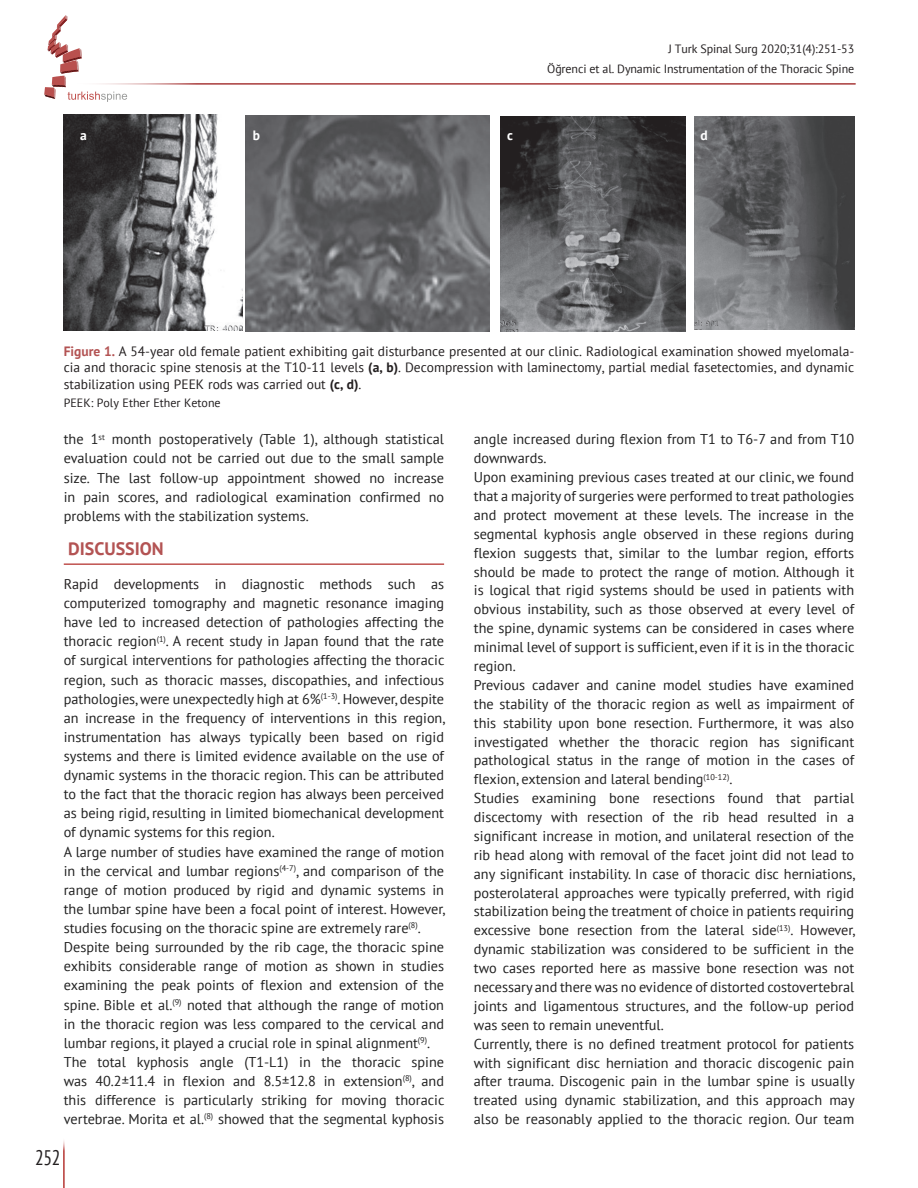
<style>
.page{position:relative;width:918px;height:1188px;background:#fff}
.page>*{position:absolute;margin:0;border:0;box-sizing:border-box;transform-origin:0 0}
.t1{font:condensed 21px "PT Sans";color:#231f20;scale:.92 1}
.ARA_BASLIKkkkkk{font:700 18px "PT Sans";color:#b35353}
.YAZI{font:14.25px/18.9px "PT Sans";color:#202020;text-align:justify}
.resim_altı{font:13.5px/16.2px "PT Sans";color:#231f20;text-align:justify}
.resim_altı-2{font:700 13.5px "PT Sans";color:#fff}
.resim_altı-3{font:12px "PT Sans";letter-spacing:-.01em;color:#231f20}
.s1{font-weight:700;color:#b35353}
.s2{font-weight:700}
.s3{color:#231f20}
</style>
<div class="page">
<div style="left:69px;top:83px;width:786px;height:2px;background:#b35353;border:1px solid #b35353"></div>
<svg style="left:44px;top:15px;width:83px;height:87px"></svg>
<hr style="left:63px;top:1138px;width:1px;height:50px;background:#c0524f">
<hr style="left:64px;top:563px;width:380px;height:2px;background:#c0524f">
<img style="left:64px;top:115px;width:178px;height:215px">
<img style="left:246px;top:116px;width:243px;height:216px">
<img style="left:500px;top:116px;width:185px;height:216px">
<img style="left:694px;top:116px;width:160px;height:214px">
<p class="resim_altı-3" style="left:668px;top:41px;width:187px">J Turk Spinal Surg 2020;31(4):251-53</p>
<p class="resim_altı-3" style="left:547px;top:61px;width:308px">Öğrenci et al. Dynamic Instrumentation of the Thoracic Spine</p>
<p class="resim_altı-2" style="left:80px;top:126px;width:8px">a</p>
<p class="resim_altı-2" style="left:253px;top:126px;width:9px">b</p>
<p class="resim_altı-2" style="left:507px;top:126px;width:7px">c</p>
<p class="resim_altı-2" style="left:701px;top:126px;width:9px">d</p>
<p class="resim_altı" style="left:64px;top:343px;width:792px"><span class="s1">Figure 1.</span> A 54-year old female patient exhibiting gait disturbance presented at our clinic. Radiological examination showed myelomala&shy;cia and thoracic spine stenosis at the T10-11 levels <span class="s2">(a, b)</span>. Decompression with laminectomy, partial medial fasetectomies, and dynamic stabilization using PEEK rods was carried out <span class="s2">(c, d)</span>.</p>
<p class="resim_altı-3" style="left:64px;top:395px;width:158px">PEEK: Poly Ether Ether Ketone</p>
<p class="YAZI" style="left:64px;top:429px;width:382px">the 1<sup>st</sup> month postoperatively (Table 1), although statistical evaluation could not be carried out due to the small sample size. The last follow-up appointment showed no increase in pain scores, and radiological examination confirmed no problems with the stabilization systems.</p>
<p class="ARA_BASLIKkkkkk" style="left:68px;top:537px;width:97px">DISCUSSION</p>
<p class="YAZI" style="left:64px;top:574px;width:383px"><span class="s3">Rapid developments in</span> diagnostic methods such as <span class="s3">computerized tomography and magnetic resonance imaging </span>have led to increased detection of pathologies affecting the thoracic region<sup>(1)</sup>. A <span class="s3">recent</span> study in Japan found that the rate of surgical interventions for pathologies affecting the thoracic region, such as thoracic masses, discopathies, and infectious pathologies, were unexpectedly high at 6%<sup>(1-3)</sup>. However, despite an increase in the frequency of interventions in this region, instrumentation has always typically been based on rigid systems and there is limited evidence available on the use of dynamic systems in the thoracic region. This can be attributed to the fact that the thoracic region has always been perceived as being rigid, resulting in limited biomechanical development of dynamic systems for this region.</p>
<p class="YAZI" style="left:64px;top:842px;width:383px">A large number of studies have examined the range of motion in the cervical and lumbar regions<sup>(4-7)</sup>, and comparison of the range of motion produced by rigid and dynamic systems in the lumbar spine have been a focal point of interest. However, studies focusing on the thoracic spine are extremely rare<sup>(8)</sup>.</p>
<p class="YAZI" style="left:64px;top:937px;width:382px">Despite being surrounded by the rib cage, the thoracic spine exhibits considerable range of motion as shown in studies examining the peak points of flexion and extension of the spine. Bible et al.<sup>(9)</sup> noted that although the range of motion in the thoracic region was less compared to the cervical and lumbar regions, it played a crucial role in spinal alignment<sup>(9)</sup>.</p>
<p class="YAZI" style="left:64px;top:1052px;width:382px">The total kyphosis angle (T1-L1) in the thoracic spine was 40.2±11.4 in flexion and 8.5±12.8 in extension<sup>(8)</sup>, and this difference is particularly striking for moving thoracic vertebrae. Morita et al.<sup>(8)</sup> showed that the segmental kyphosis</p>
<h1 class="t1" style="left:35px;top:1144px;width:29px">252</h1>
<p class="YAZI" style="left:474px;top:430px;width:382px">angle increased during flexion from T1 to T6-7 and from T10 downwards.</p>
<p class="YAZI" style="left:474px;top:467px;width:382px">Upon examining previous cases treated at our clinic, we found that a majority of surgeries were performed to treat pathologies and protect movement at these levels. The increase in the segmental kyphosis angle observed in these regions during flexion suggests that, similar to the lumbar region, efforts should be made to protect the range of motion. <span class="s3">Although it is</span> logical that rigid systems should be used in patients with obvious instability, such as those observed at every level of the spine, dynamic systems can be considered in cases where minimal level of support is sufficient, even if it is in the thoracic region.</p>
<p class="YAZI" style="left:474px;top:675px;width:382px">Previous cadaver and canine model studies have examined the stability of the thoracic region as well as impairment of this stability upon bone resection. Furthermore, it was also investigated whether the thoracic region has significant pathological status in the range of motion in the cases of flexion, extension and lateral <span class="s3">bending</span><sup>(10-12)</sup><span class="s3">.</span></p>
<p class="YAZI" style="left:474px;top:788px;width:383px">Studies examining bone resections found that partial discectomy with resection of the rib head resulted in a significant increase in motion, and unilateral resection of the rib head along with removal of the facet joint did not lead to any significant instability. In case of thoracic disc herniations, posterolateral approaches were typically preferred, with rigid stabilization being the treatment of choice in patients requiring excessive bone resection from the lateral <span class="s3">side</span><sup>(13)</sup><span class="s3">. However, </span>dynamic stabilization was considered to be sufficient in the two cases reported here as massive bone resection was not necessary and there was no evidence of distorted costovertebral joints and ligamentous structures, and the follow-up period was seen to remain uneventful.</p>
<p class="YAZI" style="left:474px;top:1034px;width:382px">Currently, there is no defined treatment protocol for patients with significant disc herniation and thoracic discogenic pain after trauma. Discogenic pain in the lumbar spine is usually treated using dynamic stabilization, and this approach may also be reasonably applied to the thoracic region. Our team</p>
</div>
